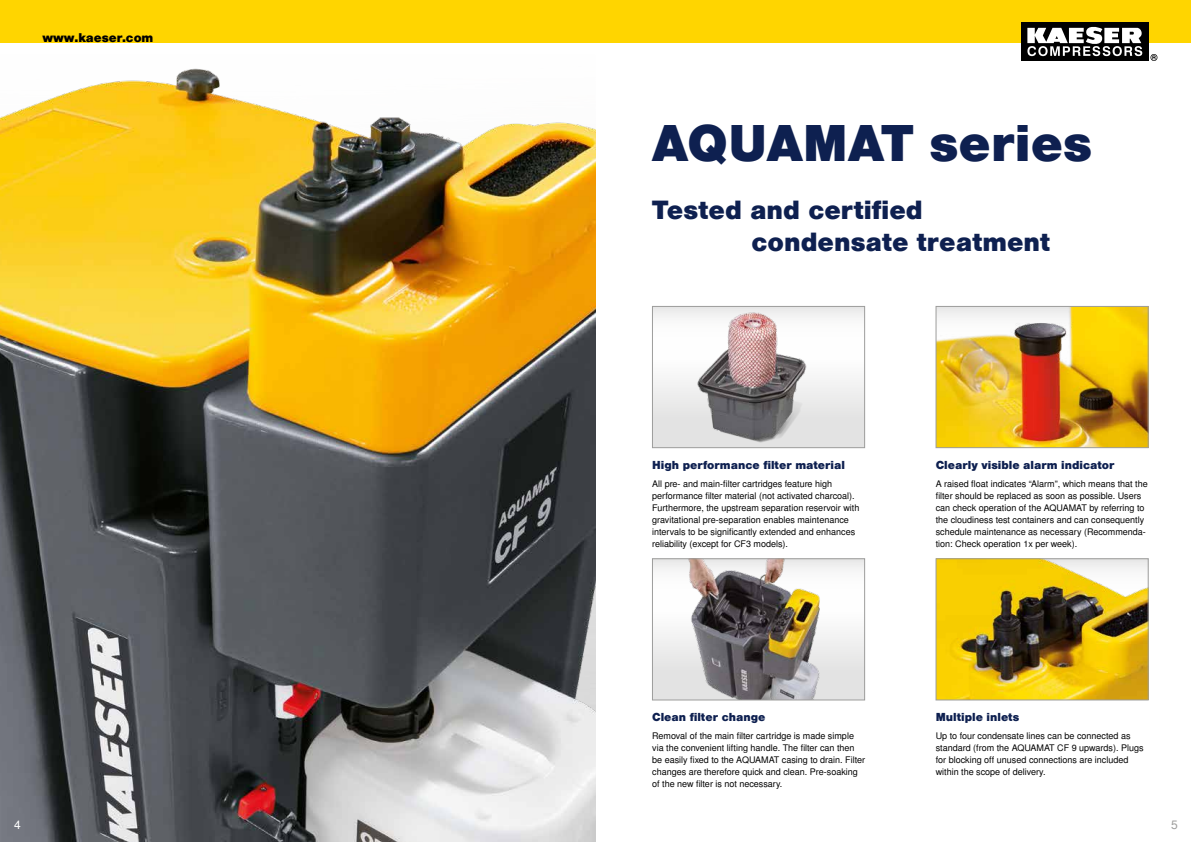
<style>
.page{position:relative;width:1191px;height:842px;background:#fff}
.page>*{position:absolute;margin:0;border:0;box-sizing:border-box;transform-origin:0 0}
.t1{font:900 49px "Nimbus San L";color:#0e2050}
.t2{font:900 25px/32px "Nimbus San L";color:#0e2050}
.t3{font:900 12px "Nimbus San L";color:#000}
.t4{font:12px "Nimbus San L";color:#fff}
.t5{font:12px "Nimbus San L";color:#9d9d9c}
.t6{font:900 11px "Nimbus San L";color:#0e2050}
.t7{font:9px/12px "Nimbus San L";color:#000}
</style>
<div class="page">
<div style="left:0;top:0;width:1191px;height:43px;background:#ffd500"></div>
<div style="left:1020px;top:22px;width:128px;height:39px;background:#000"></div>
<svg style="left:1027px;top:26px;width:115px;height:30px"></svg>
<svg style="left:1150px;top:54px;width:7px;height:7px"></svg>
<img style="left:0;top:68px;width:595px;height:774px">
<img style="left:937px;top:308px;width:209px;height:138px">
<div style="left:935px;top:306px;width:213px;height:142px;border:1px solid #9d9d9c"></div>
<svg style="left:654px;top:560px;width:209px;height:138px"></svg>
<img style="left:661px;top:560px;width:173px;height:138px">
<div style="left:652px;top:558px;width:213px;height:142px;border:1px solid #9d9d9c"></div>
<img style="left:937px;top:560px;width:209px;height:138px">
<div style="left:935px;top:558px;width:213px;height:142px;border:1px solid #9d9d9c"></div>
<svg style="left:654px;top:308px;width:209px;height:138px"></svg>
<img style="left:691px;top:308px;width:131px;height:138px">
<div style="left:652px;top:306px;width:213px;height:142px;border:1px solid #9d9d9c"></div>
<h3 class="t3" style="left:43px;top:30px;width:112px">www.kaeser.com</h3>
<h1 class="t1" style="left:652px;top:113px;width:441px">AQUAMAT series</h1>
<h2 class="t2" style="left:751px;top:194px;width:300px;text-indent:-99px">Tested and certified condensate treatment</h2>
<p class="t6" style="left:652px;top:458px;width:194px">High performance filter material</p>
<p class="t7" style="left:652px;top:478px;width:209px">All pre- and main-filter cartridges feature high performance filter material (not activated charcoal).<br>Furthermore, the upstream separation reservoir with gravitational pre-separation enables maintenance intervals to be significantly extended and enhances reliability (except for CF3 models).</p>
<p class="t6" style="left:652px;top:710px;width:115px">Clean filter change</p>
<p class="t7" style="left:652px;top:730px;width:214px">Removal of the main filter cartridge is made simple via the convenient lifting handle. The filter can then be easily fixed to the AQUAMAT casing to drain. Filter changes are therefore quick and clean. Pre-soaking of the new filter is not necessary.</p>
<p class="t6" style="left:935px;top:458px;width:180px">Clearly visible alarm indicator</p>
<p class="t7" style="left:935px;top:478px;width:213px">A raised float indicates “Alarm”, which means that the filter should be replaced as soon as possible. Users can check operation of the AQUAMAT by referring to the cloudiness test containers and can consequently schedule maintenance as necessary (Recommenda&shy;tion: Check operation 1x per week).</p>
<p class="t6" style="left:935px;top:710px;width:85px">Multiple inlets</p>
<p class="t7" style="left:935px;top:730px;width:209px">Up to four condensate lines can be connected as standard (from the AQUAMAT CF 9 upwards). Plugs for blocking off unused connections are included within the scope of delivery.</p>
<h3 class="t4" style="left:14px;top:817px;width:8px">4</h3>
<h3 class="t5" style="left:1171px;top:817px;width:8px">5</h3>
</div>
